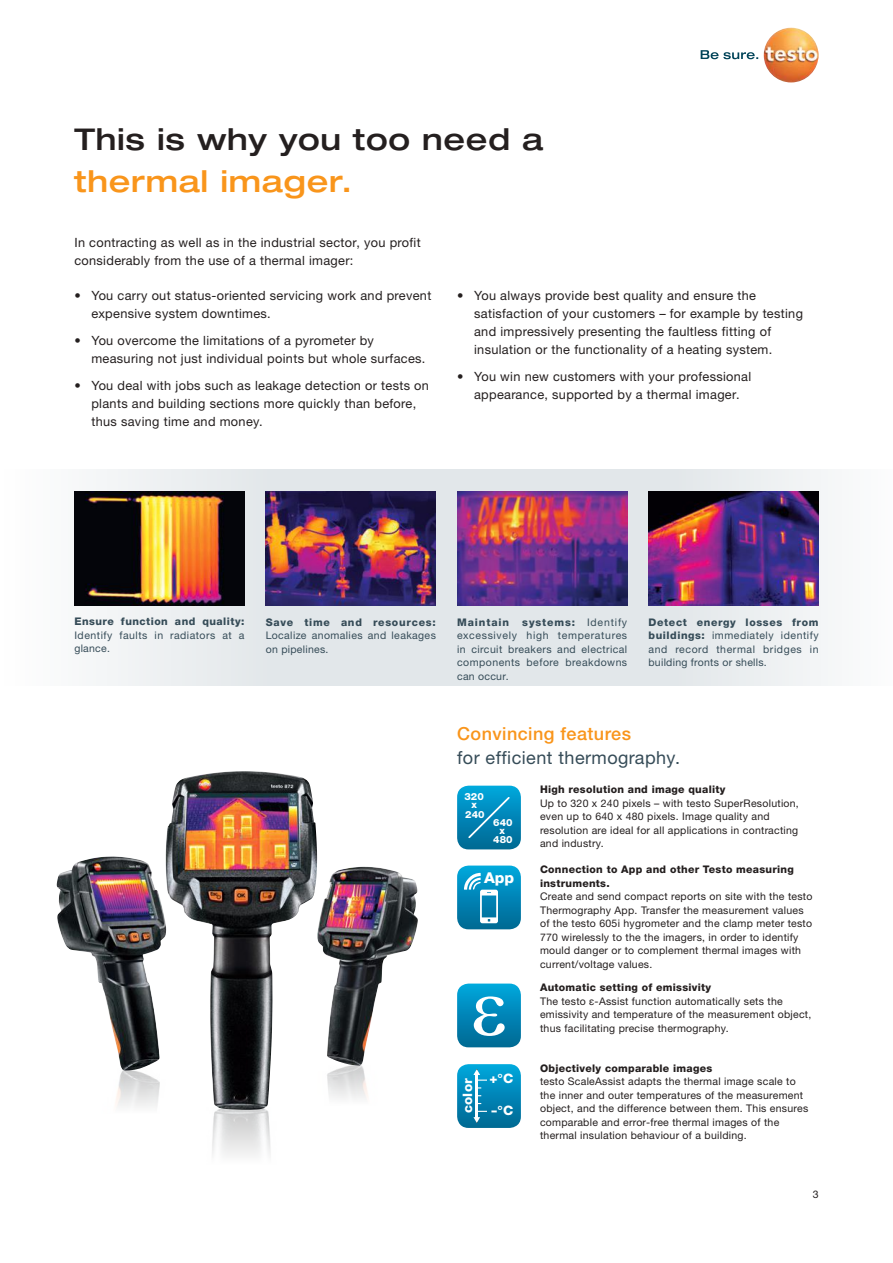
<style>
.page{position:relative;width:893px;height:1263px;background:#fff}
.page>*{position:absolute;margin:0;border:0;box-sizing:border-box;transform-origin:0 0}
.t1{font:500 expanded 30px "Helvetica Neue LTW1 G";letter-spacing:.025em;color:#241f1f}
.t2{font:500 expanded 30px "Helvetica Neue LTW1 G";letter-spacing:.025em;color:#f9951b}
.t3{font:18px "Helvetica Neue LTW1 G";letter-spacing:.025em;color:#364c58}
.t4{font:500 18px "Helvetica Neue LTW1 G";letter-spacing:.025em;color:#f9951b}
.t5{font:800 15px "Helvetica Neue LTW1 G";color:#fff}
.t6{font:800 13.05px "Helvetica Neue LTW1 G";letter-spacing:.025em;color:#fff}
.t7{font:800 13.05px "Helvetica Neue LTW1 G";letter-spacing:.025em;color:#fff;scale:1.3 1}
.t8{font:12.75px/18px "Helvetica Neue LTW1 G";letter-spacing:.025em;color:#241f1f}
.t9{font:10.5px/13.5px "Helvetica Neue LTW1 G";letter-spacing:.025em;color:#241f1f}
.t10{font:10.5px/13.5px "Helvetica Neue LTW1 G";letter-spacing:.04em;color:#364c58}
.t11{font:800 10.5px/13.5px "Helvetica Neue LTW1 G";letter-spacing:.025em;color:#241f1f}
.t12{font:800 10.5px "Helvetica Neue LTW1 G";letter-spacing:.07em;color:#364c58}
.t13{font:800 10.5px "Helvetica Neue LTW1 G";letter-spacing:.045em;color:#364c58}
.t14{font:800 9.9px/7.9px "Helvetica Neue LTW1 G";color:#fff;text-align:center}
.s1{font-weight:800}
</style>
<div class="page">
<img style="left:327px;top:1065px;width:41px;height:34px">
<img style="left:212px;top:1110px;width:59px;height:46px">
<img style="left:116px;top:1071px;width:44px;height:36px">
<svg style="left:96px;top:470px;width:732px;height:216px;background:#e5e9ec"></svg>
<img style="left:317px;top:867px;width:101px;height:198px">
<img style="left:166px;top:772px;width:151px;height:338px">
<img style="left:57px;top:857px;width:109px;height:214px">
<img style="left:648px;top:491px;width:171px;height:115px">
<img style="left:266px;top:491px;width:170px;height:115px">
<img style="left:457px;top:491px;width:170px;height:115px">
<img style="left:74px;top:491px;width:170px;height:115px">
<svg style="left:701px;top:50px;width:57px;height:9px"></svg>
<img style="left:764px;top:28px;width:55px;height:54px;border-radius:27px">
<svg style="left:457px;top:786px;width:64px;height:63px;background:#0d8cbb"></svg>
<svg style="left:457px;top:865px;width:64px;height:64px;background:#2297c1"></svg>
<svg style="left:457px;top:983px;width:64px;height:64px;background:#2599c2"></svg>
<svg style="left:457px;top:1064px;width:64px;height:64px;background:#1490bd"></svg>
<h1 class="t1" style="left:74px;top:120px;width:470px">This is why you too need a</h1>
<h1 class="t2" style="left:74px;top:162px;width:279px">thermal imager.</h1>
<p class="t8" style="left:74px;top:234px;width:348px">In contracting as well as in the industrial sector, you profit considerably from the use of a thermal imager:</p>
<p class="t8" style="left:91px;top:286px;width:341px;text-indent:-17px">• You carry out status-oriented servicing work and prevent expensive system downtimes.</p>
<p class="t8" style="left:91px;top:331px;width:336px;text-indent:-17px">• You overcome the limitations of a pyrometer by measuring not just individual points but whole surfaces.</p>
<p class="t8" style="left:91px;top:376px;width:339px;text-indent:-17px">• You deal with jobs such as leakage detection or tests on plants and building sections more quickly than before, thus saving time and money.</p>
<p class="t8" style="left:474px;top:286px;width:330px;text-indent:-17px">• You always provide best quality and ensure the satisfaction of your customers – for example by testing and impressively presenting the faultless fitting of insulation or the functionality of a heating system.</p>
<p class="t8" style="left:457px;top:367px;width:296px;text-align:center">• You win new customers with your professional appearance, supported by a thermal imager.</p>
<p class="t13" style="left:74px;top:615px;width:172px">Ensure function and quality:</p>
<p class="t10" style="left:74px;top:628px;width:172px">Identify faults in radiators at a glance.</p>
<p class="t12" style="left:266px;top:615px;width:172px">Save time and resources:</p>
<p class="t10" style="left:266px;top:628px;width:172px">Localize anomalies and leakages on pipelines.</p>
<p class="t10" style="left:457px;top:615px;width:172px;text-align:justify;text-indent:65px"><span class="s1">systems:</span> Identify excessively high temperatures in circuit breakers and electrical components before breakdowns can occur.</p>
<p class="t10" style="left:648px;top:615px;width:172px;text-align:justify"><span class="s1">Detect energy losses from buildings:</span> immediately identify and record thermal bridges in building fronts or shells.</p>
<p class="t12" style="left:457px;top:615px;width:54px">Maintain</p>
<h2 class="t4" style="left:457px;top:723px;width:175px">Convincing features</h2>
<h2 class="t3" style="left:457px;top:747px;width:225px">for efficient thermography.</h2>
<p class="t14" style="left:464px;top:793px;width:21px">320 x</p>
<p class="t14" style="left:465px;top:810px;width:21px">240</p>
<p class="t14" style="left:493px;top:819px;width:21px">640 x</p>
<p class="t14" style="left:493px;top:836px;width:21px">480</p>
<h3 class="t5" style="left:484px;top:869px;width:32px">App</h3>
<p class="t6" style="left:460px;top:1113px;width:37px;rotate:-90deg">color</p>
<p class="t6" style="left:490px;top:1071px;width:25px">+°C</p>
<p class="t7" style="left:491px;top:1102px;width:19px">-°C</p>
<p class="t11" style="left:540px;top:783px;width:187px">High resolution and image quality</p>
<p class="t9" style="left:540px;top:796px;width:260px">Up to 320 x 240 pixels – with testo SuperResolution, even up to 640 x 480 pixels. Image quality and resolution are ideal for all applications in contracting and industry.</p>
<p class="t11" style="left:540px;top:863px;width:255px">Connection to App and other Testo measuring instruments.</p>
<p class="t9" style="left:540px;top:889px;width:274px">Create and send compact reports on site with the testo Thermography App. Transfer the measurement values of the testo 605i hygrometer and the clamp meter testo 770 wirelessly to the the imagers, in order to identify mould danger or to complement thermal images with current/voltage values.</p>
<p class="t11" style="left:540px;top:981px;width:173px">Automatic setting of emissivity</p>
<p class="t9" style="left:540px;top:994px;width:273px">The testo ε-Assist function automatically sets the emissivity and temperature of the measurement object, thus facilitating precise thermography.</p>
<p class="t11" style="left:540px;top:1061px;width:174px">Objectively comparable images</p>
<p class="t9" style="left:540px;top:1075px;width:270px">testo ScaleAssist adapts the thermal image scale to the inner and outer temperatures of the measurement object, and the difference between them. This ensures comparable and error-free thermal images of the thermal insulation behaviour of a building.</p>
<p class="t9" style="left:813px;top:1187px;width:7px">3</p>
</div>
